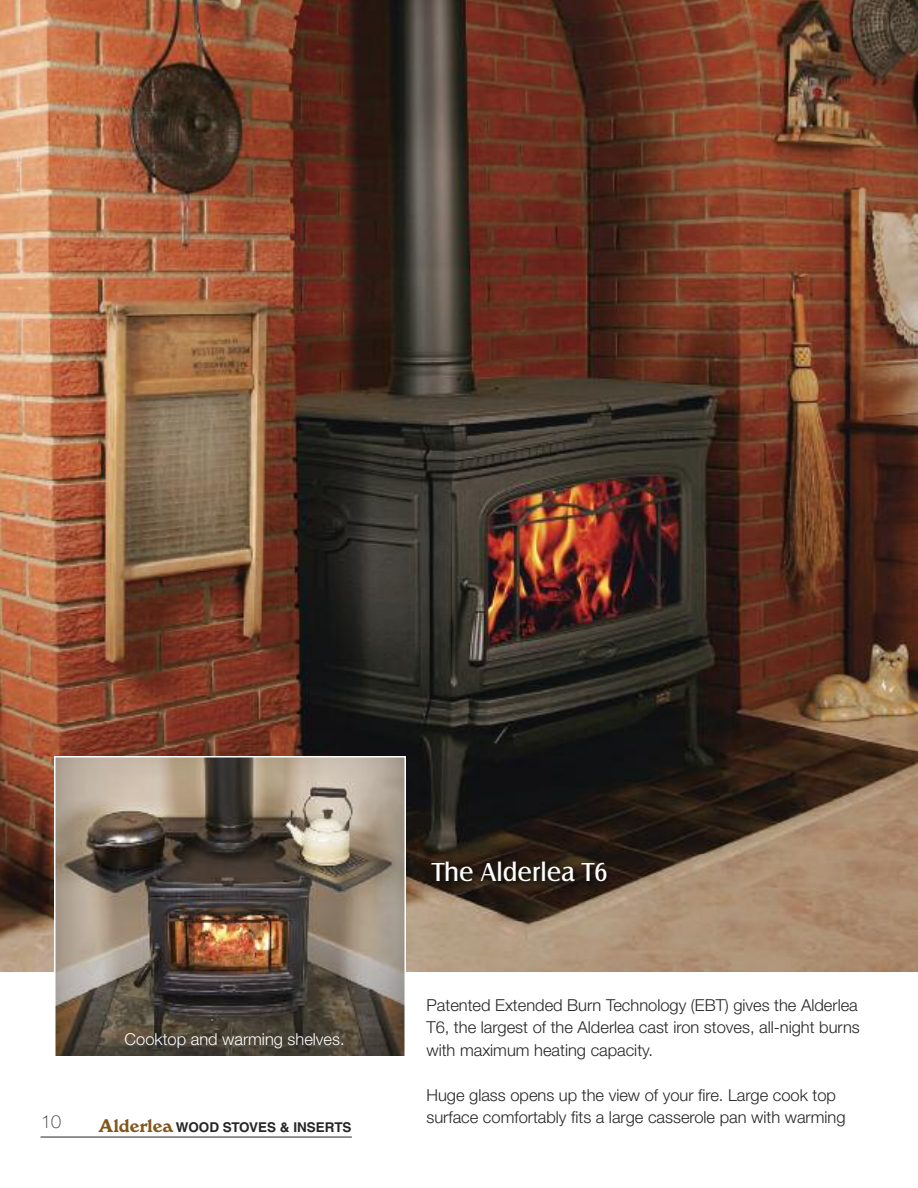
<style>
.page{position:relative;width:918px;height:1188px;background:#fff}
.page>*{position:absolute;margin:0;border:0;box-sizing:border-box;transform-origin:0 0}
.t1{font:27px "Castle T";color:#fff}
.t2{font:100 18px "Helvetica Neue";color:#272627}
.t3{font:300 16.5px/22.5px "Helvetica Neue";color:#272627;text-align:justify}
.t4{font:300 16.5px "Helvetica Neue";color:#fff}
.t5{font:700 13.5px "Helvetica LT Std";color:#272627}
.s1{font-family:"Windsor BT";font-weight:400;font-size:18px;color:#80561a}
</style>
<div class="page">
<img style="left:0;top:0;width:918px;height:972px">
<img style="left:57px;top:759px;width:346px;height:296px">
<div style="left:54px;top:756px;width:352px;height:302px;border:2px solid #fff"></div>
<hr style="left:41px;top:1137px;width:311px;height:1px;background:#272627">
<img style="left:425px;top:854px;width:294px;height:66px">
<p class="t4" style="left:125px;top:1033px;width:222px">Cooktop and warming shelves.</p>
<p class="t2" style="left:41px;top:1115px;width:21px">10</p>
<p class="t5" style="left:99px;top:1122px;width:255px"><span class="s1">Alderlea</span> WOOD STOVES &amp; INSERTS</p>
<h1 class="t1" style="left:432px;top:856px;width:177px">The Alderlea T6</h1>
<p class="t3" style="left:427px;top:995px;width:435px">Patented Extended Burn Technology (EBT) gives the Alderlea T6, the largest of the Alderlea cast iron stoves, all-night burns with maximum heating capacity.</p>
<p class="t3" style="left:427px;top:1085px;width:421px">Huge glass opens up the view of your fire. Large cook top surface comfortably fits a large casserole pan with warming</p>
</div>
